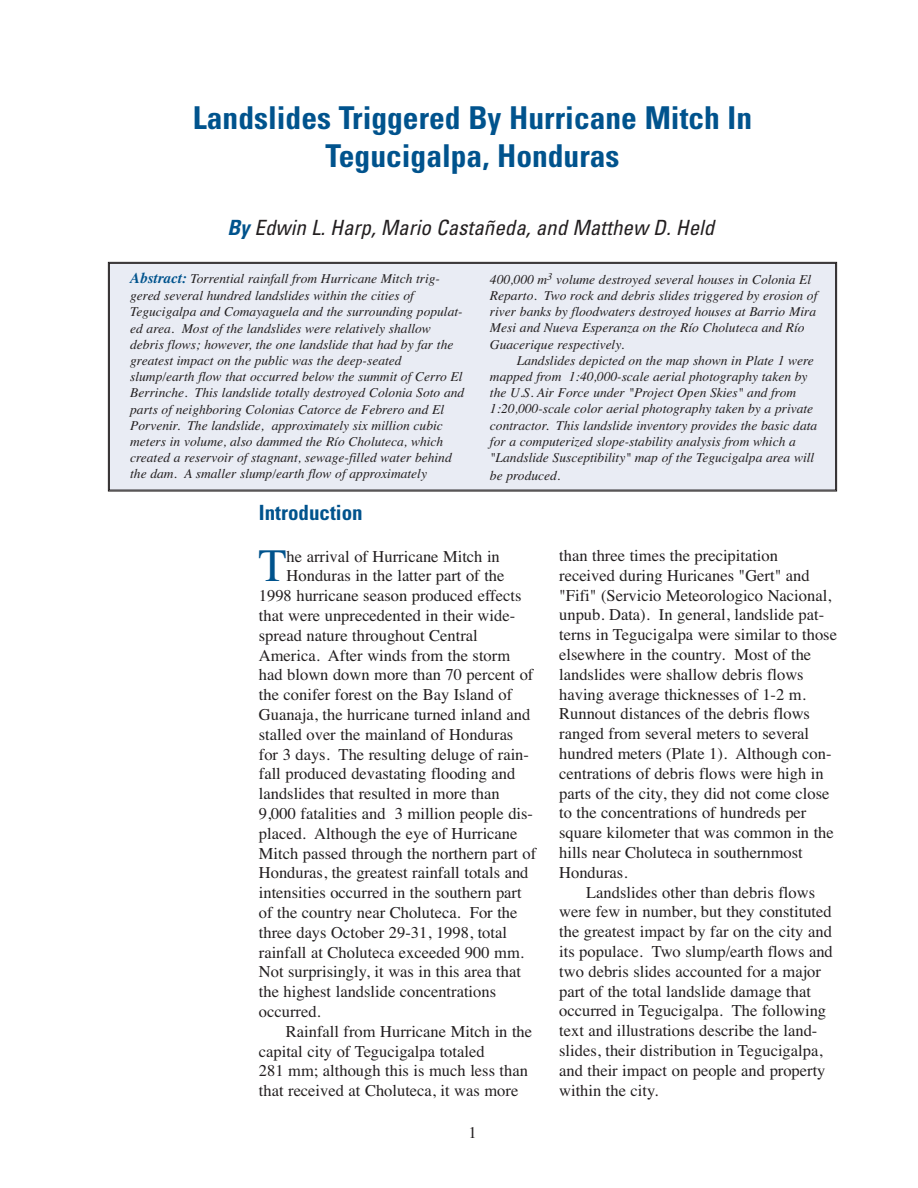
<style>
.page{position:relative;width:918px;height:1188px;background:#fff}
.page>*{position:absolute;margin:0;border:0;box-sizing:border-box;transform-origin:0 0}
.t1{font:46.35px "Times";color:#00538d}
.t2{font:700 condensed 31.5px/37.8px "Univers";color:#00538d;text-align:center}
.t3{font:italic condensed 21px "Univers";color:#231f20}
.t4{font:700 condensed 21px "Univers";color:#00538d}
.t5{font:16.5px/19.8px "Times";color:#231f20}
.t6{font:italic 13.5px "Times";color:#231f20}
.s1{font-weight:700;color:#00538d}
.s2{font-weight:700;font-size:15px;color:#00538d}
</style>
<div class="page">
<div style="left:109px;top:263px;width:727px;height:227px;background:#e9ecf4"></div>
<div style="left:109px;top:263px;width:727px;height:227px;border:1px solid #231f20"></div>
<h2 class="t2" style="left:193px;top:102px;width:561px">Landslides Triggered By Hurricane Mitch In<br>Tegucigalpa, Honduras</h2>
<p class="t3" style="left:227px;top:220px;width:489px"><span class="s1">By</span> Edwin L. Harp, Mario Castañeda, and Matthew D. Held</p>
<p class="t6" style="left:130px;top:274px;width:311px"><span class="s2">Abstract:</span> Torrential rainfall from Hurricane Mitch trig-</p>
<p class="t6" style="left:490px;top:274px;width:323px">400,000 m<sup>3</sup> volume destroyed several houses in Colonia El</p>
<p class="t6" style="left:130px;top:291px;width:285px">gered several hundred landslides within the cities of</p>
<p class="t6" style="left:490px;top:290px;width:329px">Reparto. Two rock and debris slides triggered by erosion of</p>
<p class="t6" style="left:130px;top:307px;width:334px">Tegucigalpa and Comayaguela and the surrounding populat-</p>
<p class="t6" style="left:490px;top:307px;width:328px">river banks by floodwaters destroyed houses at Barrio Mira</p>
<p class="t6" style="left:130px;top:323px;width:302px">ed area. Most of the landslides were relatively shallow</p>
<p class="t6" style="left:490px;top:323px;width:316px">Mesi and Nueva Esperanza on the Río Choluteca and Río</p>
<p class="t6" style="left:130px;top:339px;width:325px">debris flows; however, the one landslide that had by far the</p>
<p class="t6" style="left:490px;top:339px;width:136px">Guacerique respectively.</p>
<p class="t6" style="left:130px;top:356px;width:273px">greatest impact on the public was the deep-seated</p>
<p class="t6" style="left:517px;top:355px;width:298px">Landslides depicted on the map shown in Plate 1 were</p>
<p class="t6" style="left:130px;top:372px;width:334px">slump/earth flow that occurred below the summit of Cerro El</p>
<p class="t6" style="left:490px;top:371px;width:319px">mapped from 1:40,000-scale aerial photography taken by</p>
<p class="t6" style="left:130px;top:388px;width:336px">Berrinche. This landslide totally destroyed Colonia Soto and</p>
<p class="t6" style="left:490px;top:388px;width:308px">the U.S. Air Force under "Project Open Skies" and from</p>
<p class="t6" style="left:130px;top:404px;width:315px">parts of neighboring Colonias Catorce de Febrero and El</p>
<p class="t6" style="left:490px;top:404px;width:325px">1:20,000-scale color aerial photography taken by a private</p>
<p class="t6" style="left:130px;top:420px;width:314px">Porvenir. The landslide, approximately six million cubic</p>
<p class="t6" style="left:490px;top:420px;width:329px">contractor. This landslide inventory provides the basic data</p>
<p class="t6" style="left:130px;top:437px;width:315px">meters in volume, also dammed the Río Choluteca, which</p>
<p class="t6" style="left:490px;top:436px;width:307px">for a computerized slope-stability analysis from which a</p>
<p class="t6" style="left:130px;top:453px;width:323px">created a reservoir of stagnant, sewage-filled water behind</p>
<p class="t6" style="left:490px;top:452px;width:326px">"Landslide Susceptibility" map of the Tegucigalpa area will</p>
<p class="t6" style="left:130px;top:469px;width:298px">the dam. A smaller slump/earth flow of approximately</p>
<p class="t6" style="left:490px;top:471px;width:72px">be produced.</p>
<p class="t4" style="left:259px;top:505px;width:105px">Introduction</p>
<h1 class="t1" style="left:258px;top:549px;width:30px">T</h1>
<p class="t5" style="left:287px;top:548px;width:215px">he arrival of Hurricane Mitch in</p>
<p class="t5" style="left:559px;top:547px;width:279px">than three times the precipitation received during Huricanes "Gert" and "Fifi" (Servicio Meteorologico Nacional, unpub. Data). In general, landslide pat&shy;terns in Tegucigalpa were similar to those elsewhere in the country. Most of the landslides were shallow debris flows having average thicknesses of 1-2 m.<br>Runnout distances of the debris flows ranged from several meters to several hundred meters (Plate 1). Although con&shy;centrations of debris flows were high in parts of the city, they did not come close to the concentrations of hundreds per square kilometer that was common in the hills near Choluteca in southernmost Honduras.</p>
<p class="t5" style="left:559px;top:884px;width:275px;text-indent:27px">Landslides other than debris flows were few in number, but they constituted the greatest impact by far on the city and its populace. Two slump/earth flows and two debris slides accounted for a major part of the total landslide damage that occurred in Tegucigalpa. The following text and illustrations describe the land&shy;slides, their distribution in Tegucigalpa, and their impact on people and property within the city.</p>
<p class="t5" style="left:287px;top:568px;width:219px">Honduras in the latter part of the</p>
<p class="t5" style="left:259px;top:587px;width:264px">1998 hurricane season produced effects</p>
<p class="t5" style="left:259px;top:607px;width:258px">that were unprecedented in their wide-</p>
<p class="t5" style="left:259px;top:627px;width:220px">spread nature throughout Central</p>
<p class="t5" style="left:259px;top:647px;width:253px">America. After winds from the storm</p>
<p class="t5" style="left:259px;top:667px;width:276px">had blown down more than 70 percent of</p>
<p class="t5" style="left:259px;top:686px;width:255px">the conifer forest on the Bay Island of</p>
<p class="t5" style="left:259px;top:706px;width:273px">Guanaja, the hurricane turned inland and</p>
<p class="t5" style="left:259px;top:726px;width:256px">stalled over the mainland of Honduras</p>
<p class="t5" style="left:259px;top:746px;width:272px">for 3 days. The resulting deluge of rain-</p>
<p class="t5" style="left:259px;top:766px;width:258px">fall produced devastating flooding and</p>
<p class="t5" style="left:259px;top:785px;width:242px">landslides that resulted in more than</p>
<p class="t5" style="left:259px;top:805px;width:276px">9,000 fatalities and 3 million people dis-</p>
<p class="t5" style="left:259px;top:825px;width:260px">placed. Although the eye of Hurricane</p>
<p class="t5" style="left:259px;top:845px;width:279px">Mitch passed through the northern part of</p>
<p class="t5" style="left:259px;top:865px;width:271px">Honduras, the greatest rainfall totals and</p>
<p class="t5" style="left:259px;top:884px;width:264px">intensities occurred in the southern part</p>
<p class="t5" style="left:259px;top:904px;width:260px">of the country near Choluteca. For the</p>
<p class="t5" style="left:259px;top:924px;width:250px">three days October 29-31, 1998, total</p>
<p class="t5" style="left:259px;top:944px;width:267px">rainfall at Choluteca exceeded 900 mm.</p>
<p class="t5" style="left:259px;top:964px;width:264px">Not surprisingly, it was in this area that</p>
<p class="t5" style="left:259px;top:983px;width:239px">the highest landslide concentrations</p>
<p class="t5" style="left:259px;top:1003px;width:63px">occurred.</p>
<p class="t5" style="left:286px;top:1023px;width:248px">Rainfall from Hurricane Mitch in the</p>
<p class="t5" style="left:259px;top:1043px;width:227px">capital city of Tegucigalpa totaled</p>
<p class="t5" style="left:259px;top:1063px;width:271px">281 mm; although this is much less than</p>
<p class="t5" style="left:259px;top:1082px;width:261px">that received at Choluteca, it was more</p>
<p class="t5" style="left:468px;top:1124px;width:10px">1</p>
</div>
